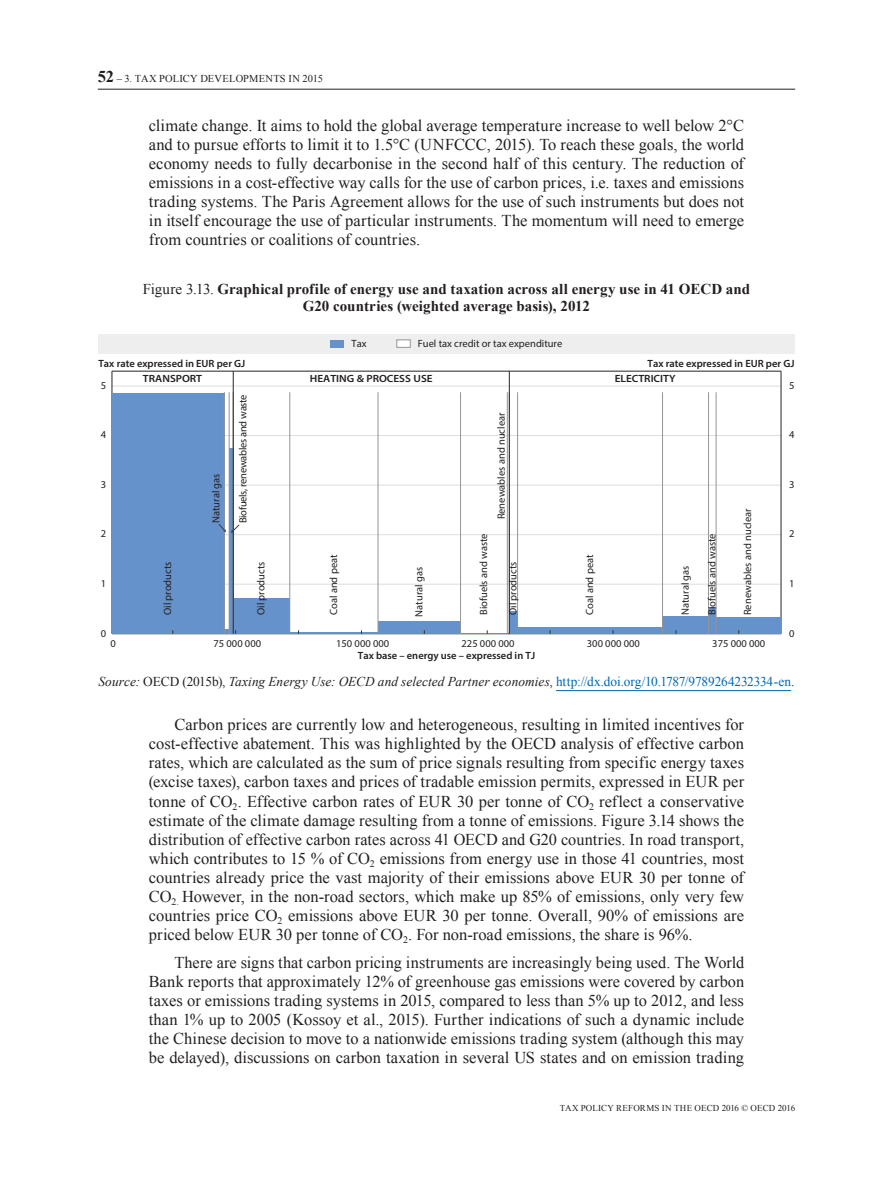
<style>
.page{position:relative;width:893px;height:1191px;background:#fff}
.page>*{position:absolute;margin:0;border:0;box-sizing:border-box;transform-origin:0 0}
.t1{font:16.5px/19px "Times New Roman";color:#231f20;text-align:justify}
.t2{font:700 15px/16.5px "Times New Roman";letter-spacing:.005em;color:#231f20;text-align:center}
.t3{font:italic 13.5px "Times New Roman";letter-spacing:.005em;color:#231f20}
.t4{font:10.5px "Myriad Pro";color:#231f20}
.t5{font:600 10.5px "Myriad Pro";color:#231f20}
.t6{font:600 10.5px "Myriad Pro";color:#231f20;scale:1.08 1}
.t7{font:10.5px "Times New Roman";letter-spacing:-.025em;color:#231f20}
.t8{font:10.5px "Myriad Pro";letter-spacing:-.025em;color:#231f20}
.t9{font:9px "Times New Roman";letter-spacing:.015em;color:#231f20}
.s1{font-weight:700;font-size:16.5px}
.s2{font-weight:400}
.s3{font-style:normal}
.s4{font-style:normal;color:#0168b3}
</style>
<div class="page">
<hr style="left:98px;top:89px;width:697px;height:1px;background:#231f20">
<hr style="left:556px;top:690px;width:235px;height:1px;background:#0168b3">
<hr style="left:112px;top:386px;width:669px;height:1px;background:#dcdddf">
<hr style="left:112px;top:435px;width:669px;height:1px;background:#dcdddf">
<hr style="left:112px;top:485px;width:669px;height:1px;background:#dcdddf">
<hr style="left:112px;top:534px;width:669px;height:1px;background:#dcdddf">
<hr style="left:112px;top:584px;width:669px;height:1px;background:#dcdddf">
<hr style="left:112px;top:371px;width:1px;height:263px;background:#282526">
<hr style="left:781px;top:371px;width:1px;height:263px;background:#282526">
<hr style="left:112px;top:371px;width:669px;height:1px;background:#262324">
<hr style="left:112px;top:633px;width:669px;height:1px;background:#262324">
<div style="left:717px;top:617px;width:64px;height:16px;background:#6692cb"></div>
<div style="left:708px;top:607px;width:8px;height:26px;background:#6692cb"></div>
<div style="left:662px;top:615px;width:47px;height:18px;background:#6692cb"></div>
<div style="left:518px;top:627px;width:144px;height:6px;background:#6692cb"></div>
<div style="left:509px;top:611px;width:9px;height:22px;background:#6692cb"></div>
<hr style="left:460px;top:633px;width:47px;height:1px;background:#6692cb">
<div style="left:378px;top:621px;width:83px;height:12px;background:#6692cb"></div>
<hr style="left:290px;top:632px;width:88px;height:1px;background:#6692cb">
<div style="left:233px;top:597px;width:57px;height:36px;background:#6692cb"></div>
<svg style="left:230px;top:447px;width:3px;height:186px"></svg>
<svg style="left:225px;top:628px;width:4px;height:5px"></svg>
<div style="left:112px;top:393px;width:112px;height:240px;background:#6692cb"></div>
<hr style="left:289px;top:392px;width:1px;height:242px;background:#939598">
<hr style="left:378px;top:392px;width:1px;height:242px;background:#939598">
<hr style="left:460px;top:392px;width:1px;height:242px;background:#939598">
<hr style="left:507px;top:392px;width:1px;height:242px;background:#939598">
<hr style="left:517px;top:392px;width:1px;height:242px;background:#939598">
<hr style="left:662px;top:392px;width:1px;height:242px;background:#939598">
<hr style="left:708px;top:392px;width:1px;height:242px;background:#939598">
<hr style="left:716px;top:392px;width:1px;height:242px;background:#939598">
<hr style="left:224px;top:392px;width:1px;height:242px;background:#939598">
<hr style="left:229px;top:392px;width:1px;height:242px;background:#939598">
<hr style="left:233px;top:371px;width:1px;height:263px;background:#282526">
<hr style="left:509px;top:371px;width:1px;height:263px;background:#282526">
<svg style="left:218px;top:523px;width:22px;height:10px"></svg>
<div style="left:98px;top:334px;width:696px;height:19px;background:#eeeeef"></div>
<div style="left:331px;top:340px;width:13px;height:7px;background:#6692cb"></div>
<div style="left:397px;top:340px;width:13px;height:7px;background:#fff"></div>
<div style="left:396px;top:339px;width:15px;height:9px;border:1px solid #939598"></div>
<p class="t7" style="left:98px;top:72px;width:69px"><span class="s1">52</span> – 3. Tax policy</p>
<p class="t7" style="left:200px;top:72px;width:3px">developments</p>
<p class="t7" style="left:288px;top:72px;width:36px">in 2015</p>
<p class="t1" style="left:149px;top:115px;width:597px">climate change. It aims to hold the global average temperature increase to well below 2°C and to pursue efforts to limit it to 1.5°C (UNFCCC, 2015). To reach these goals, the world economy needs to fully decarbonise in the second half of this century. The reduction of emissions in a cost-effective way calls for the use of carbon prices, i.e. taxes and emissions trading systems. The Paris Agreement allows for the use of such instruments but does not in itself encourage the use of particular instruments. The momentum will need to emerge from countries or coalitions of countries.</p>
<p class="t2" style="left:143px;top:280px;width:609px"><span class="s2">Figure 3.13.</span> Graphical profile of energy use and taxation across all energy use in 41 OECD and<br>G20 countries (weighted average basis), 2012</p>
<p class="t4" style="left:352px;top:337px;width:17px">Tax</p>
<p class="t4" style="left:418px;top:337px;width:146px">Fuel tax credit or tax expenditure</p>
<p class="t5" style="left:98px;top:356px;width:148px">Tax rate expressed in EUR per GJ</p>
<p class="t5" style="left:648px;top:356px;width:148px">Tax rate expressed in EUR per GJ</p>
<p class="t4" style="left:101px;top:379px;width:7px">5</p>
<p class="t4" style="left:101px;top:428px;width:7px">4</p>
<p class="t4" style="left:101px;top:478px;width:7px">3</p>
<p class="t4" style="left:101px;top:527px;width:7px">2</p>
<p class="t4" style="left:101px;top:577px;width:7px">1</p>
<p class="t4" style="left:101px;top:626px;width:7px">0</p>
<p class="t6" style="left:143px;top:372px;width:56px">TRANSPORT</p>
<p class="t6" style="left:310px;top:372px;width:115px">HEATING &amp; PROCESS USE</p>
<p class="t6" style="left:615px;top:372px;width:58px">ELECTRICITY</p>
<p class="t4" style="left:209px;top:523px;width:51px;rotate:-90deg">Natural gas</p>
<p class="t8" style="left:236px;top:523px;width:130px;rotate:-90deg">Biofuels, renewables and waste</p>
<p class="t4" style="left:161px;top:615px;width:55px;rotate:-90deg">Oil products</p>
<p class="t4" style="left:255px;top:615px;width:55px;rotate:-90deg">Oil products</p>
<p class="t4" style="left:327px;top:615px;width:62px;rotate:-90deg">Coal and peat</p>
<p class="t4" style="left:412px;top:616px;width:51px;rotate:-90deg">Natural gas</p>
<p class="t4" style="left:477px;top:615px;width:83px;rotate:-90deg">Biofuels and waste</p>
<p class="t4" style="left:495px;top:519px;width:108px;rotate:-90deg">Renewables and nuclear</p>
<p class="t4" style="left:507px;top:615px;width:55px;rotate:-90deg">Oil products</p>
<p class="t4" style="left:583px;top:615px;width:62px;rotate:-90deg">Coal and peat</p>
<p class="t4" style="left:679px;top:615px;width:51px;rotate:-90deg">Natural gas</p>
<p class="t4" style="left:705px;top:615px;width:83px;rotate:-90deg">Biofuels and waste</p>
<p class="t4" style="left:741px;top:615px;width:108px;rotate:-90deg">Renewables and nuclear</p>
<p class="t4" style="left:110px;top:637px;width:7px">0</p>
<p class="t4" style="left:213px;top:637px;width:49px">75 000 000</p>
<p class="t4" style="left:336px;top:637px;width:55px">150 000 000</p>
<p class="t4" style="left:462px;top:637px;width:55px">225 000 000</p>
<p class="t4" style="left:587px;top:637px;width:55px">300 000 000</p>
<p class="t4" style="left:712px;top:637px;width:55px">375 000 000</p>
<p class="t5" style="left:358px;top:649px;width:179px">Tax base – energy use – expressed in TJ</p>
<p class="t4" style="left:789px;top:379px;width:7px">5</p>
<p class="t4" style="left:789px;top:428px;width:7px">4</p>
<p class="t4" style="left:789px;top:478px;width:7px">3</p>
<p class="t4" style="left:789px;top:527px;width:7px">2</p>
<p class="t4" style="left:789px;top:577px;width:7px">1</p>
<p class="t4" style="left:789px;top:626px;width:7px">0</p>
<p class="t3" style="left:98px;top:672px;width:697px">Source: <span class="s3">OECD (2015b),</span> Taxing Energy Use: OECD and selected Partner economies<span class="s3">,</span> <span class="s4">http://dx.doi.org/10.1787/9789264232334-en</span><span class="s3">.</span></p>
<p class="t1" style="left:149px;top:715px;width:597px;text-indent:26px">Carbon prices are currently low and heterogeneous, resulting in limited incentives for cost-effective abatement. This was highlighted by the OECD analysis of effective carbon rates, which are calculated as the sum of price signals resulting from specific energy taxes (excise taxes), carbon taxes and prices of tradable emission permits, expressed in EUR per tonne of CO<sub>2</sub>. Effective carbon rates of EUR 30 per tonne of CO<sub>2</sub> reflect a conservative estimate of the climate damage resulting from a tonne of emissions. Figure 3.14 shows the distribution of effective carbon rates across 41 OECD and G20 countries. In road transport, which contributes to 15 % of CO<sub>2</sub> emissions from energy use in those 41 countries, most countries already price the vast majority of their emissions above EUR 30 per tonne of CO<sub>2.</sub> However, in the non-road sectors, which make up 85% of emissions, only very few countries price CO<sub>2</sub> emissions above EUR 30 per tonne. Overall, 90% of emissions are priced below EUR 30 per tonne of CO<sub>2</sub>. For non-road emissions, the share is 96%.</p>
<p class="t1" style="left:149px;top:952px;width:597px;text-indent:26px">There are signs that carbon pricing instruments are increasingly being used. The World Bank reports that approximately 12% of greenhouse gas emissions were covered by carbon taxes or emissions trading systems in 2015, compared to less than 5% up to 2012, and less than 1% up to 2005 (Kossoy et al., 2015). Further indications of such a dynamic include the Chinese decision to move to a nationwide emissions trading system (although this may be delayed), discussions on carbon taxation in several US states and on emission trading</p>
<p class="t9" style="left:560px;top:1102px;width:237px">TAX POLICY REFORMS IN THE OECD 2016 © OECD 2016</p>
</div>
